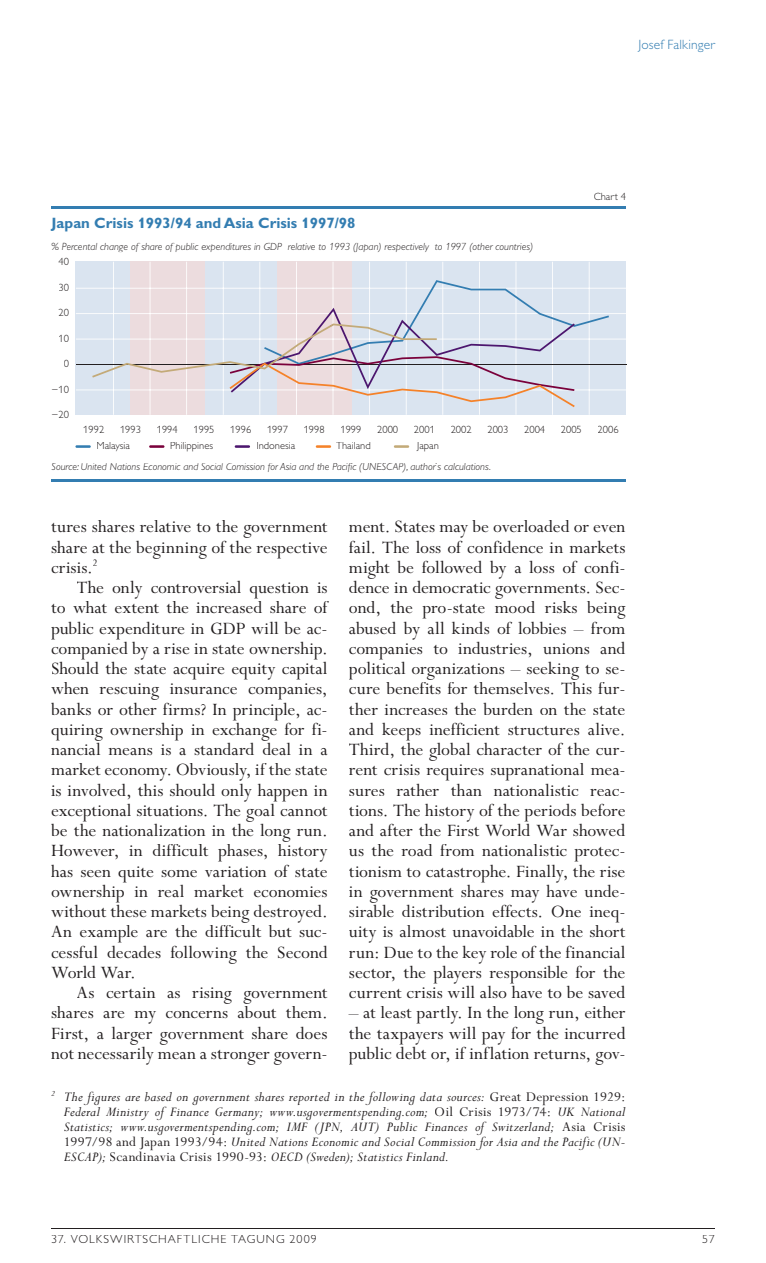
<style>
.page{position:relative;width:766px;height:1263px;background:#fff}
.page>*{position:absolute;margin:0;border:0;box-sizing:border-box;transform-origin:0 0}
.t1{font:19.5px/20.2px "Perpetua";color:#231f20;text-align:justify}
.t2{font:italic 15px/15px "Perpetua";letter-spacing:.015em;color:#231f20;text-align:justify}
.t3{font:700 15px "Gill Alternate One";color:#337db1}
.t4{font:300 13.5px "Gill Alternate One";color:#337db1}
.t5{font:300 12px "Gill Alternate One";letter-spacing:.085em;color:#231f20}
.t6{font:italic 300 10.5px "Gill Alternate One";color:#231f20}
.t7{font:300 10.5px "Gill Alternate One";color:#231f20}
.s1{font-style:normal}
</style>
<div class="page">
<hr style="left:51px;top:1228px;width:663px;height:1px;background:#231f20">
<div style="left:75px;top:262px;width:550px;height:153px;background:#dae4f0"></div>
<div style="left:130px;top:262px;width:75px;height:153px;background:#ecdcde"></div>
<div style="left:277px;top:262px;width:75px;height:153px;background:#ecdcde"></div>
<hr style="left:52px;top:206px;width:574px;height:3px;background:#337db1">
<hr style="left:149px;top:445px;width:15px;height:3px;background:#7a013b">
<hr style="left:52px;top:479px;width:574px;height:3px;background:#337db1">
<hr style="left:75px;top:445px;width:16px;height:3px;background:#337db1">
<hr style="left:76px;top:389px;width:550px;height:1px;background:#fff">
<hr style="left:76px;top:339px;width:550px;height:1px;background:#fff">
<hr style="left:76px;top:313px;width:550px;height:1px;background:#fff">
<hr style="left:76px;top:288px;width:550px;height:1px;background:#fff">
<hr style="left:113px;top:262px;width:1px;height:153px;background:#fff">
<hr style="left:150px;top:262px;width:1px;height:153px;background:#fff">
<hr style="left:186px;top:262px;width:1px;height:153px;background:#fff">
<hr style="left:223px;top:262px;width:1px;height:153px;background:#fff">
<hr style="left:259px;top:262px;width:1px;height:153px;background:#fff">
<hr style="left:296px;top:262px;width:1px;height:153px;background:#fff">
<hr style="left:332px;top:262px;width:1px;height:153px;background:#fff">
<hr style="left:369px;top:262px;width:1px;height:153px;background:#fff">
<hr style="left:405px;top:262px;width:1px;height:153px;background:#fff">
<hr style="left:588px;top:262px;width:1px;height:153px;background:#fff">
<hr style="left:235px;top:445px;width:15px;height:3px;background:#4c166e">
<hr style="left:316px;top:445px;width:15px;height:3px;background:#f58229">
<hr style="left:394px;top:445px;width:15px;height:3px;background:#c3aa78">
<hr style="left:442px;top:262px;width:1px;height:153px;background:#fff">
<hr style="left:479px;top:262px;width:1px;height:153px;background:#fff">
<hr style="left:515px;top:262px;width:1px;height:153px;background:#fff">
<hr style="left:552px;top:262px;width:1px;height:153px;background:#fff">
<hr style="left:76px;top:364px;width:550px;height:1px;background:#231f20">
<svg style="left:92px;top:280px;width:516px;height:127px"></svg>
<p class="t4" style="left:638px;top:37px;width:79px">Josef Falkinger</p>
<p class="t3" style="left:52px;top:214px;width:305px">Japan Crisis 1993/94 and Asia Crisis 1997/98</p>
<p class="t6" style="left:52px;top:240px;width:483px">% Percental change of share of public expenditures in GDP relative to 1993 (Japan) respectively to 1997 (other countries)</p>
<p class="t7" style="left:58px;top:256px;width:12px">40</p>
<p class="t7" style="left:58px;top:281px;width:12px">30</p>
<p class="t7" style="left:58px;top:307px;width:12px">20</p>
<p class="t7" style="left:58px;top:332px;width:12px">10</p>
<p class="t7" style="left:64px;top:358px;width:7px">0</p>
<p class="t7" style="left:52px;top:383px;width:19px">–10</p>
<p class="t7" style="left:52px;top:409px;width:19px">–20</p>
<p class="t7" style="left:593px;top:191px;width:34px">Chart 4</p>
<p class="t7" style="left:83px;top:423px;width:23px">1992</p>
<p class="t7" style="left:120px;top:423px;width:22px">1993</p>
<p class="t7" style="left:157px;top:423px;width:22px">1994</p>
<p class="t7" style="left:193px;top:423px;width:22px">1995</p>
<p class="t7" style="left:230px;top:423px;width:22px">1996</p>
<p class="t7" style="left:267px;top:423px;width:22px">1997</p>
<p class="t7" style="left:303px;top:423px;width:22px">1998</p>
<p class="t7" style="left:340px;top:423px;width:22px">1999</p>
<p class="t7" style="left:377px;top:423px;width:22px">2000</p>
<p class="t7" style="left:414px;top:423px;width:22px">2001</p>
<p class="t7" style="left:450px;top:423px;width:22px">2002</p>
<p class="t7" style="left:487px;top:423px;width:22px">2003</p>
<p class="t7" style="left:524px;top:423px;width:22px">2004</p>
<p class="t7" style="left:560px;top:423px;width:22px">2005</p>
<p class="t7" style="left:597px;top:423px;width:22px">2006</p>
<p class="t7" style="left:170px;top:440px;width:44px">Philippines</p>
<p class="t6" style="left:52px;top:461px;width:440px">Source: United Nations Economic and Social Comission for Asia and the Pacific (UNESCAP), author's calculations.</p>
<p class="t7" style="left:96px;top:440px;width:35px">Malaysia</p>
<p class="t7" style="left:256px;top:440px;width:40px">Indonesia</p>
<p class="t7" style="left:336px;top:440px;width:36px">Thailand</p>
<p class="t7" style="left:417px;top:440px;width:23px">Japan</p>
<p class="t1" style="left:51px;top:517px;width:278px">tures shares relative to the government share at the beginning of the respective crisis.<sup>2</sup></p>
<p class="t1" style="left:51px;top:578px;width:279px;text-indent:26px">The only controversial question is to what extent the increased share of public expenditure in GDP will be ac&shy;companied by a rise in state ownership.<br>Should the state acquire equity capital when rescuing insurance companies, banks or other firms? In principle, ac&shy;quiring ownership in exchange for fi&shy;nancial means is a standard deal in a market economy. Obviously, if the state is involved, this should only happen in exceptional situations. The goal cannot be the nationalization in the long run.<br>However, in difficult phases, history has seen quite some variation of state ownership in real market economies without these markets being destroyed.<br>An example are the difficult but suc&shy;cessful decades following the Second World War.</p>
<p class="t1" style="left:51px;top:983px;width:278px;text-indent:26px">As certain as rising government shares are my concerns about them.<br>First, a larger government share does not necessarily mean a stronger govern-</p>
<p class="t1" style="left:349px;top:517px;width:278px">ment. States may be overloaded or even fail. The loss of confidence in markets might be followed by a loss of confi&shy;dence in democratic governments. Sec&shy;ond, the pro-state mood risks being abused by all kinds of lobbies – from companies to industries, unions and political organizations – seeking to se&shy;cure benefits for themselves. This fur&shy;ther increases the burden on the state and keeps inefficient structures alive.<br>Third, the global character of the cur&shy;rent crisis requires supranational mea&shy;sures rather than nationalistic reac&shy;tions. The history of the periods before and after the First World War showed us the road from nationalistic protec&shy;tionism to catastrophe. Finally, the rise in government shares may have unde&shy;sirable distribution effects. One ineq&shy;uity is almost unavoidable in the short run: Due to the key role of the financial sector, the players responsible for the current crisis will also have to be saved</p>
<p class="t1" style="left:349px;top:1003px;width:278px">– at least partly. In the long run, either the taxpayers will pay for the incurred public debt or, if inflation returns, gov-</p>
<p class="t2" style="left:64px;top:1090px;width:563px;text-indent:-13px"><sup>2</sup> The figures are based on government shares reported in the following data sources: <span class="s1">Great Depression 1929:<br></span>Federal Ministry of Finance Germany; www.usgovermentspending.com; <span class="s1">Oil Crisis 1973/74:</span> UK National Statistics; www.usgovermentspending.com; IMF (JPN, AUT) Public Finances of Switzerland; <span class="s1">Asia Crisis 1997/98 and Japan 1993/94:</span> United Nations Economic and Social Commission for Asia and the Pacific (UN-ESCAP); <span class="s1">Scandinavia Crisis 1990-93:</span> OECD (Sweden); Statistics Finland.</p>
<p class="t5" style="left:51px;top:1232px;width:267px">37. VOLKSWIRTSCHAFTLICHE TAGUNG 2009</p>
<p class="t5" style="left:702px;top:1232px;width:14px">57</p>
</div>
